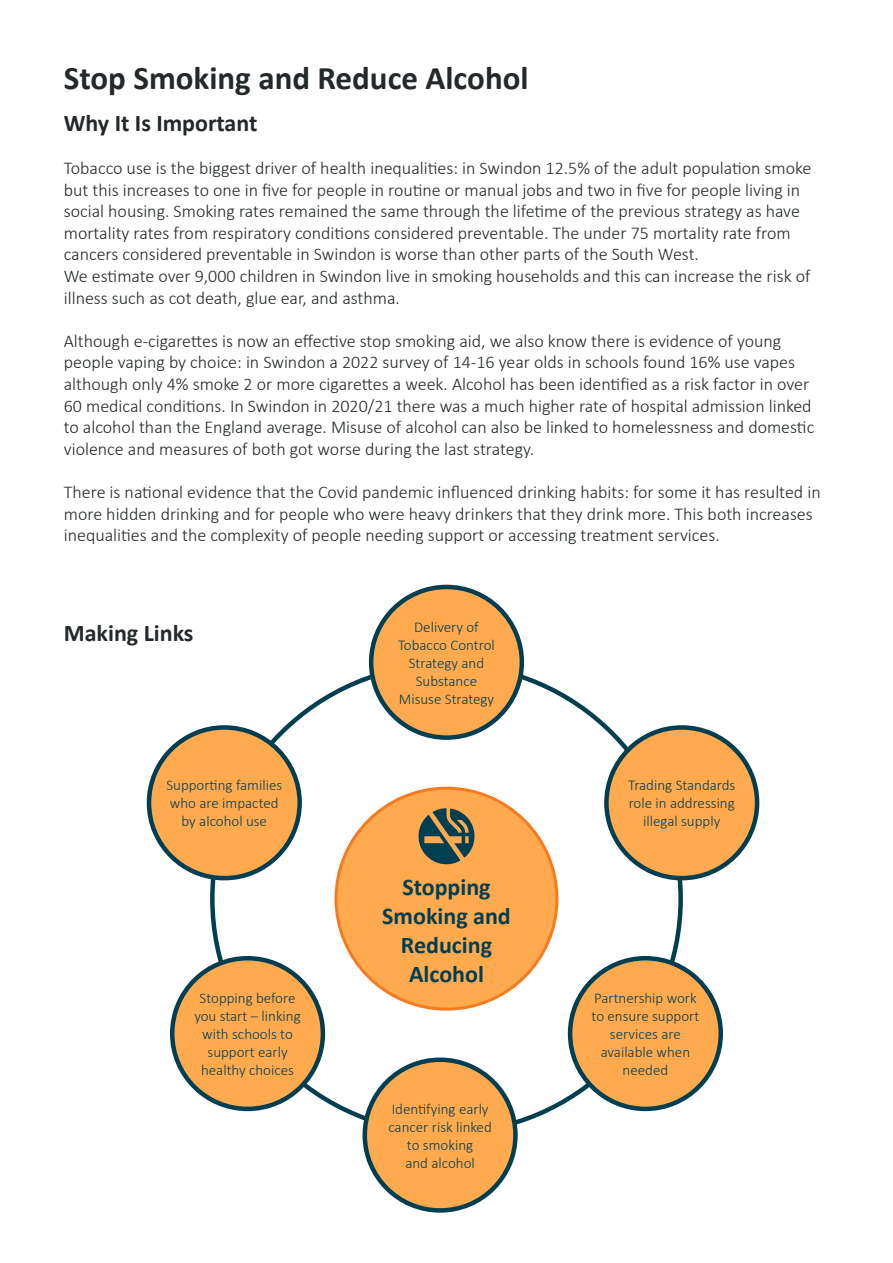
<style>
.page{position:relative;width:893px;height:1263px;background:#fff}
.page>*{position:absolute;margin:0;border:0;box-sizing:border-box;transform-origin:0 0}
.t1{font:700 33px "Calibri";color:#23282a}
.t2{font:700 24px/28.8px "Calibri";color:#003e52;text-align:center}
.t3{font:700 24px "Calibri";color:#23282a}
.t4{font:300 18px/21.6px "Calibri";color:#23282a}
.t5{font:300 15px/18px "Calibri";color:#003e52;text-align:center}
</style>
<div class="page">
<div style="left:336px;top:788px;width:221px;height:221px;background:#ffaa4e;border-radius:50%"></div>
<div style="left:371px;top:587px;width:151px;height:151px;background:#ffaa4e;border-radius:50%"></div>
<div style="left:369px;top:585px;width:155px;height:155px;border:4px solid #003e52;border-radius:50%"></div>
<div style="left:606px;top:727px;width:151px;height:151px;background:#ffaa4e;border-radius:50%"></div>
<div style="left:604px;top:725px;width:155px;height:155px;border:4px solid #003e52;border-radius:50%"></div>
<div style="left:570px;top:958px;width:151px;height:151px;background:#ffaa4e;border-radius:50%"></div>
<div style="left:568px;top:956px;width:155px;height:155px;border:4px solid #003e52;border-radius:50%"></div>
<div style="left:365px;top:1060px;width:150px;height:150px;background:#ffaa4e;border-radius:50%"></div>
<div style="left:363px;top:1057px;width:155px;height:156px;border:4px solid #003e52;border-radius:50%"></div>
<div style="left:172px;top:958px;width:151px;height:151px;background:#ffaa4e;border-radius:50%"></div>
<div style="left:170px;top:956px;width:155px;height:155px;border:4px solid #003e52;border-radius:50%"></div>
<div style="left:149px;top:727px;width:151px;height:151px;background:#ffaa4e;border-radius:50%"></div>
<div style="left:147px;top:725px;width:155px;height:155px;border:4px solid #003e52;border-radius:50%"></div>
<svg style="left:418px;top:808px;width:57px;height:57px"></svg>
<h1 class="t1" style="left:64px;top:56px;width:466px">Stop Smoking and Reduce Alcohol</h1>
<h2 class="t3" style="left:64px;top:107px;width:195px">Why It Is Important</h2>
<p class="t4" style="left:64px;top:157px;width:749px">Tobacco use is the biggest driver of health inequalities: in Swindon 12.5% of the adult population smoke but this increases to one in five for people in routine or manual jobs and two in five for people living in social housing. Smoking rates remained the same through the lifetime of the previous strategy as have mortality rates from respiratory conditions considered preventable. The under 75 mortality rate from cancers considered preventable in Swindon is worse than other parts of the South West.<br>We estimate over 9,000 children in Swindon live in smoking households and this can increase the risk of illness such as cot death, glue ear, and asthma.</p>
<p class="t4" style="left:64px;top:330px;width:752px">Although e-cigarettes is now an effective stop smoking aid, we also know there is evidence of young people vaping by choice: in Swindon a 2022 survey of 14-16 year olds in schools found 16% use vapes although only 4% smoke 2 or more cigarettes a week. Alcohol has been identified as a risk factor in over 60 medical conditions. In Swindon in 2020/21 there was a much higher rate of hospital admission linked to alcohol than the England average. Misuse of alcohol can also be linked to homelessness and domestic violence and measures of both got worse during the last strategy.</p>
<p class="t4" style="left:64px;top:481px;width:758px">There is national evidence that the Covid pandemic influenced drinking habits: for some it has resulted in more hidden drinking and for people who were heavy drinkers that they drink more. This both increases inequalities and the complexity of people needing support or accessing treatment services.</p>
<h2 class="t3" style="left:64px;top:618px;width:131px">Making Links</h2>
<p class="t5" style="left:398px;top:618px;width:98px">Delivery of<br>Tobacco Control<br>Strategy and<br>Substance<br>Misuse Strategy</p>
<p class="t5" style="left:166px;top:776px;width:117px">Supporting families who are impacted by alcohol use</p>
<p class="t5" style="left:628px;top:776px;width:109px">Trading Standards role in addressing illegal supply</p>
<h2 class="t2" style="left:382px;top:873px;width:130px">Stopping<br>Smoking and<br>Reducing<br>Alcohol</h2>
<p class="t5" style="left:194px;top:989px;width:108px">Stopping before you start – linking with schools to support early healthy choices</p>
<p class="t5" style="left:592px;top:989px;width:109px">Partnership work to ensure support services are available when needed</p>
<p class="t5" style="left:388px;top:1099px;width:105px">Identifying early cancer risk linked to smoking<br>and alcohol</p>
</div>
